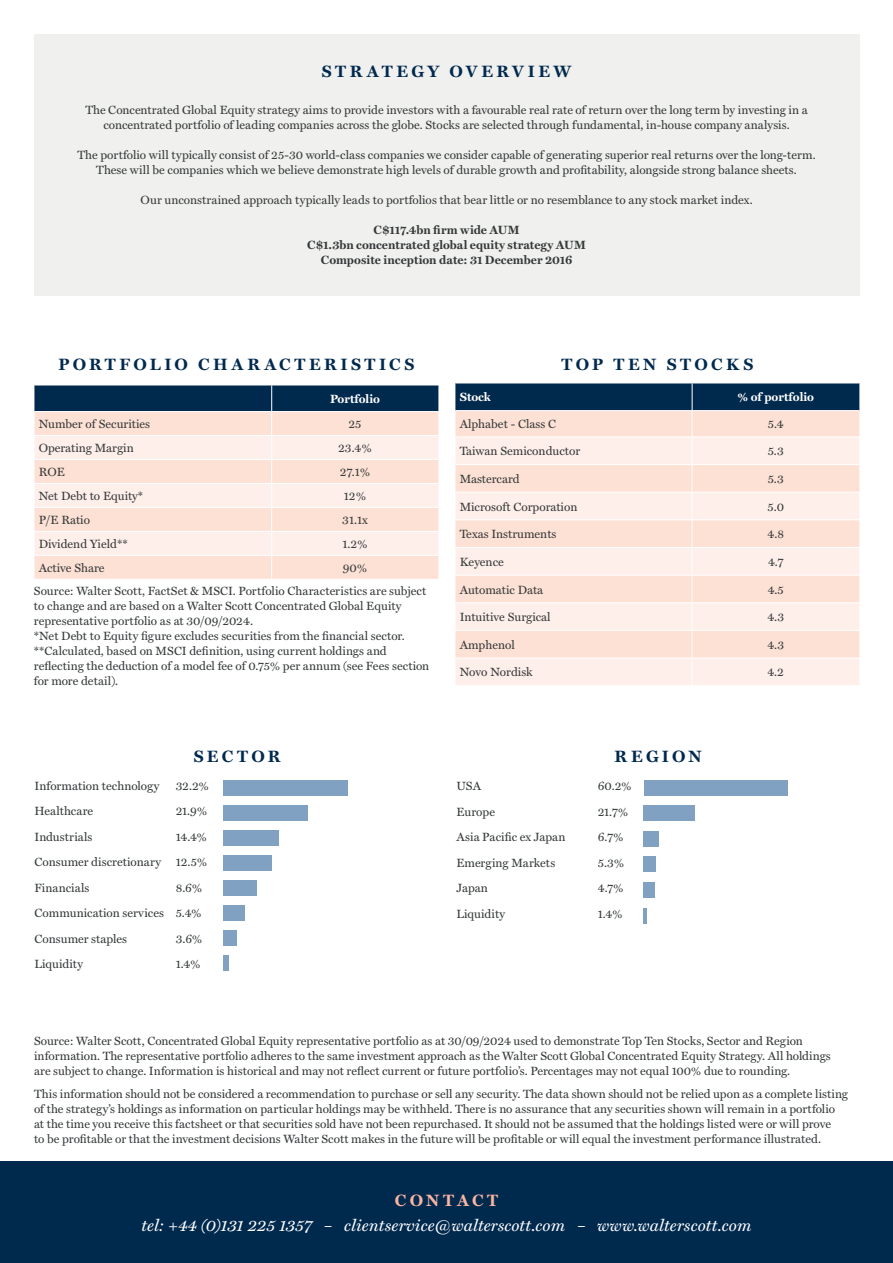
<style>
.page{position:relative;width:893px;height:1263px;background:#fff}
.page>*{position:absolute;margin:0;border:0;box-sizing:border-box;transform-origin:0 0}
.WS_Subhead{font:italic 16.5px "Miller Text";letter-spacing:.01em;color:#fff}
.WS_Header_B_Centre{font:700 16.5px "Miller Text";letter-spacing:.205em;color:#00294e}
.t1{font:700 16.5px "Miller Text";letter-spacing:.19em;color:#fab6a1}
.WS_Source_Body{font:12px/15px "Miller Text";color:#35393a}
.WS_Body_Roman_Centre{font:12px/15px "Miller Text";letter-spacing:.005em;color:#35393a;text-align:center}
.Sector___Region_table_text{font:12px "Miller Text";letter-spacing:.005em;color:#35393a}
.WS_Table_Body_Left{font:12px "Miller Text";color:#35393a}
.WS_Body_Bold{font:700 12px/15px "Miller Text";letter-spacing:.005em;color:#35393a;text-align:center}
.WS_Table_Body_Centre{font:12px "Miller Text";color:#35393a}
.WS_Table_Header_Centre{font:700 12px "Miller Text";color:#fff}
.WS_Table_Header_Left{font:700 12px "Miller Text";color:#fff}
</style>
<div class="page">
<div style="left:0;top:1162px;width:893px;height:101px;background:#00294e"></div>
<div style="left:34px;top:34px;width:825px;height:261px;background:#f0f0ee"></div>
<svg style="left:455px;top:383px;width:404px;height:302px;background:#e7d8d3"></svg>
<svg style="left:34px;top:385px;width:404px;height:194px;background:#dccfcc"></svg>
<div style="left:223px;top:780px;width:125px;height:15px;background:#81a1c3"></div>
<div style="left:223px;top:805px;width:85px;height:15px;background:#81a1c3"></div>
<div style="left:223px;top:830px;width:56px;height:15px;background:#81a1c3"></div>
<div style="left:223px;top:855px;width:49px;height:15px;background:#81a1c3"></div>
<div style="left:223px;top:880px;width:33px;height:15px;background:#81a1c3"></div>
<div style="left:223px;top:905px;width:21px;height:15px;background:#81a1c3"></div>
<div style="left:223px;top:930px;width:14px;height:15px;background:#81a1c3"></div>
<div style="left:223px;top:955px;width:6px;height:16px;background:#81a1c3"></div>
<div style="left:643px;top:780px;width:144px;height:16px;background:#81a1c3"></div>
<div style="left:643px;top:806px;width:52px;height:15px;background:#81a1c3"></div>
<div style="left:643px;top:831px;width:16px;height:16px;background:#81a1c3"></div>
<div style="left:643px;top:857px;width:13px;height:15px;background:#81a1c3"></div>
<div style="left:643px;top:882px;width:12px;height:16px;background:#81a1c3"></div>
<hr style="left:643px;top:908px;width:4px;height:15px;background:#81a1c3">
<p class="WS_Header_B_Centre" style="left:322px;top:62px;width:251px">STRATEGY OVERVIEW</p>
<p class="WS_Body_Roman_Centre" style="left:85px;top:103px;width:724px">The Concentrated Global Equity strategy aims to provide investors with a favourable real rate of return over the long term by investing in a concentrated portfolio of leading companies across the globe. Stocks are selected through fundamental, in-house company analysis.</p>
<p class="WS_Body_Roman_Centre" style="left:78px;top:148px;width:740px">The portfolio will typically consist of 25-30 world-class companies we consider capable of generating superior real returns over the long-term.<br>These will be companies which we believe demonstrate high levels of durable growth and profitability, alongside strong balance sheets.</p>
<p class="WS_Body_Roman_Centre" style="left:141px;top:193px;width:614px">Our unconstrained approach typically leads to portfolios that bear little or no resemblance to any stock market index.</p>
<p class="WS_Body_Bold" style="left:307px;top:223px;width:280px">C$117.4bn firm wide AUM<br>C$1.3bn concentrated global equity strategy AUM</p>
<p class="WS_Body_Bold" style="left:321px;top:253px;width:253px">Composite inception date: 31 December 2016</p>
<p class="WS_Header_B_Centre" style="left:58px;top:355px;width:357px">PORTFOLIO CHARACTERISTICS</p>
<p class="WS_Table_Header_Centre" style="left:330px;top:392px;width:51px">Portfolio</p>
<p class="WS_Table_Body_Left" style="left:39px;top:417px;width:113px">Number of Securities</p>
<p class="WS_Table_Body_Centre" style="left:349px;top:417px;width:14px">25</p>
<p class="WS_Table_Body_Left" style="left:39px;top:441px;width:97px">Operating Margin</p>
<p class="WS_Table_Body_Centre" style="left:338px;top:441px;width:35px">23.4%</p>
<p class="WS_Table_Body_Left" style="left:39px;top:465px;width:28px">ROE</p>
<p class="WS_Table_Body_Centre" style="left:340px;top:465px;width:32px">27.1%</p>
<p class="WS_Table_Body_Left" style="left:39px;top:489px;width:106px">Net Debt to Equity*</p>
<p class="WS_Table_Body_Centre" style="left:344px;top:489px;width:24px">12%</p>
<p class="WS_Table_Body_Left" style="left:39px;top:513px;width:53px">P/E Ratio</p>
<p class="WS_Table_Body_Centre" style="left:342px;top:513px;width:27px">31.1x</p>
<p class="WS_Table_Body_Left" style="left:39px;top:537px;width:90px">Dividend Yield**</p>
<p class="WS_Table_Body_Centre" style="left:342px;top:537px;width:27px">1.2%</p>
<p class="WS_Table_Body_Left" style="left:39px;top:561px;width:67px">Active Share</p>
<p class="WS_Table_Body_Centre" style="left:343px;top:561px;width:26px">90%</p>
<p class="WS_Source_Body" style="left:34px;top:584px;width:394px">Source: Walter Scott, FactSet &amp; MSCI. Portfolio Characteristics are subject to change and are based on a Walter Scott Concentrated Global Equity representative portfolio as at 30/09/2024.</p>
<p class="WS_Source_Body" style="left:34px;top:629px;width:373px">*Net Debt to Equity figure excludes securities from the financial sector.</p>
<p class="WS_Source_Body" style="left:34px;top:644px;width:397px">**Calculated, based on MSCI definition, using current holdings and reflecting the deduction of a model fee of 0.75% per annum (see Fees section for more detail).</p>
<p class="WS_Header_B_Centre" style="left:561px;top:355px;width:193px">TOP TEN STOCKS</p>
<p class="WS_Table_Header_Left" style="left:460px;top:390px;width:33px">Stock</p>
<p class="WS_Table_Header_Centre" style="left:737px;top:390px;width:78px">% of portfolio</p>
<p class="WS_Table_Body_Left" style="left:460px;top:417px;width:98px">Alphabet - Class C</p>
<p class="WS_Table_Body_Centre" style="left:768px;top:417px;width:17px">5.4</p>
<p class="WS_Table_Body_Left" style="left:460px;top:444px;width:122px">Taiwan Semiconductor</p>
<p class="WS_Table_Body_Centre" style="left:768px;top:444px;width:18px">5.3</p>
<p class="WS_Table_Body_Left" style="left:460px;top:472px;width:62px">Mastercard</p>
<p class="WS_Table_Body_Centre" style="left:768px;top:472px;width:18px">5.3</p>
<p class="WS_Table_Body_Left" style="left:460px;top:500px;width:119px">Microsoft Corporation</p>
<p class="WS_Table_Body_Centre" style="left:767px;top:500px;width:18px">5.0</p>
<p class="WS_Table_Body_Left" style="left:460px;top:527px;width:98px">Texas Instruments</p>
<p class="WS_Table_Body_Centre" style="left:767px;top:527px;width:18px">4.8</p>
<p class="WS_Table_Body_Left" style="left:460px;top:555px;width:46px">Keyence</p>
<p class="WS_Table_Body_Centre" style="left:768px;top:555px;width:17px">4.7</p>
<p class="WS_Table_Body_Left" style="left:460px;top:582px;width:85px">Automatic Data</p>
<p class="WS_Table_Body_Centre" style="left:768px;top:582px;width:18px">4.5</p>
<p class="WS_Table_Body_Left" style="left:460px;top:610px;width:92px">Intuitive Surgical</p>
<p class="WS_Table_Body_Centre" style="left:767px;top:610px;width:18px">4.3</p>
<p class="WS_Table_Body_Left" style="left:460px;top:638px;width:57px">Amphenol</p>
<p class="WS_Table_Body_Centre" style="left:767px;top:638px;width:18px">4.3</p>
<p class="WS_Table_Body_Left" style="left:460px;top:665px;width:75px">Novo Nordisk</p>
<p class="WS_Table_Body_Centre" style="left:767px;top:665px;width:18px">4.2</p>
<p class="WS_Header_B_Centre" style="left:194px;top:747px;width:88px">SECTOR</p>
<p class="WS_Header_B_Centre" style="left:614px;top:747px;width:89px">REGION</p>
<p class="Sector___Region_table_text" style="left:34px;top:778px;width:126px">Information technology</p>
<p class="Sector___Region_table_text" style="left:176px;top:778px;width:35px">32.2%</p>
<p class="Sector___Region_table_text" style="left:34px;top:804px;width:60px">Healthcare</p>
<p class="Sector___Region_table_text" style="left:176px;top:804px;width:33px">21.9%</p>
<p class="Sector___Region_table_text" style="left:34px;top:829px;width:60px">Industrials</p>
<p class="Sector___Region_table_text" style="left:176px;top:829px;width:33px">14.4%</p>
<p class="Sector___Region_table_text" style="left:34px;top:855px;width:128px">Consumer discretionary</p>
<p class="Sector___Region_table_text" style="left:176px;top:855px;width:33px">12.5%</p>
<p class="Sector___Region_table_text" style="left:34px;top:880px;width:56px">Financials</p>
<p class="Sector___Region_table_text" style="left:176px;top:880px;width:28px">8.6%</p>
<p class="Sector___Region_table_text" style="left:34px;top:906px;width:131px">Communication services</p>
<p class="Sector___Region_table_text" style="left:176px;top:906px;width:28px">5.4%</p>
<p class="Sector___Region_table_text" style="left:34px;top:931px;width:94px">Consumer staples</p>
<p class="Sector___Region_table_text" style="left:176px;top:931px;width:28px">3.6%</p>
<p class="Sector___Region_table_text" style="left:34px;top:957px;width:50px">Liquidity</p>
<p class="Sector___Region_table_text" style="left:176px;top:957px;width:26px">1.4%</p>
<p class="Sector___Region_table_text" style="left:456px;top:779px;width:26px">USA</p>
<p class="Sector___Region_table_text" style="left:598px;top:779px;width:35px">60.2%</p>
<p class="Sector___Region_table_text" style="left:456px;top:805px;width:40px">Europe</p>
<p class="Sector___Region_table_text" style="left:598px;top:805px;width:32px">21.7%</p>
<p class="Sector___Region_table_text" style="left:456px;top:830px;width:110px">Asia Pacific ex Japan</p>
<p class="Sector___Region_table_text" style="left:598px;top:830px;width:27px">6.7%</p>
<p class="Sector___Region_table_text" style="left:456px;top:856px;width:100px">Emerging Markets</p>
<p class="Sector___Region_table_text" style="left:598px;top:856px;width:28px">5.3%</p>
<p class="Sector___Region_table_text" style="left:456px;top:881px;width:33px">Japan</p>
<p class="Sector___Region_table_text" style="left:598px;top:881px;width:28px">4.7%</p>
<p class="Sector___Region_table_text" style="left:456px;top:907px;width:50px">Liquidity</p>
<p class="Sector___Region_table_text" style="left:598px;top:907px;width:26px">1.4%</p>
<p class="WS_Source_Body" style="left:34px;top:1033px;width:798px">Source: Walter Scott, Concentrated Global Equity representative portfolio as at 30/09/2024 used to demonstrate Top Ten Stocks, Sector and Region information. The representative portfolio adheres to the same investment approach as the Walter Scott Global Concentrated Equity Strategy. All holdings are subject to change. Information is historical and may not reflect current or future portfolio’s. Percentages may not equal 100% due to rounding.</p>
<p class="WS_Source_Body" style="left:34px;top:1087px;width:816px">This information should not be considered a recommendation to purchase or sell any security. The data shown should not be relied upon as a complete listing of the strategy’s holdings as information on particular holdings may be withheld. There is no assurance that any securities shown will remain in a portfolio at the time you receive this factsheet or that securities sold have not been repurchased. It should not be assumed that the holdings listed were or will prove<br>to be profitable or that the investment decisions Walter Scott makes in the future will be profitable or will equal the investment performance illustrated.</p>
<p class="t1" style="left:395px;top:1191px;width:105px">CONTACT</p>
<p class="WS_Subhead" style="left:142px;top:1216px;width:611px">tel: +44 (0)131 225 1357 – clientservice@walterscott.com – www.walterscott.com</p>
</div>
